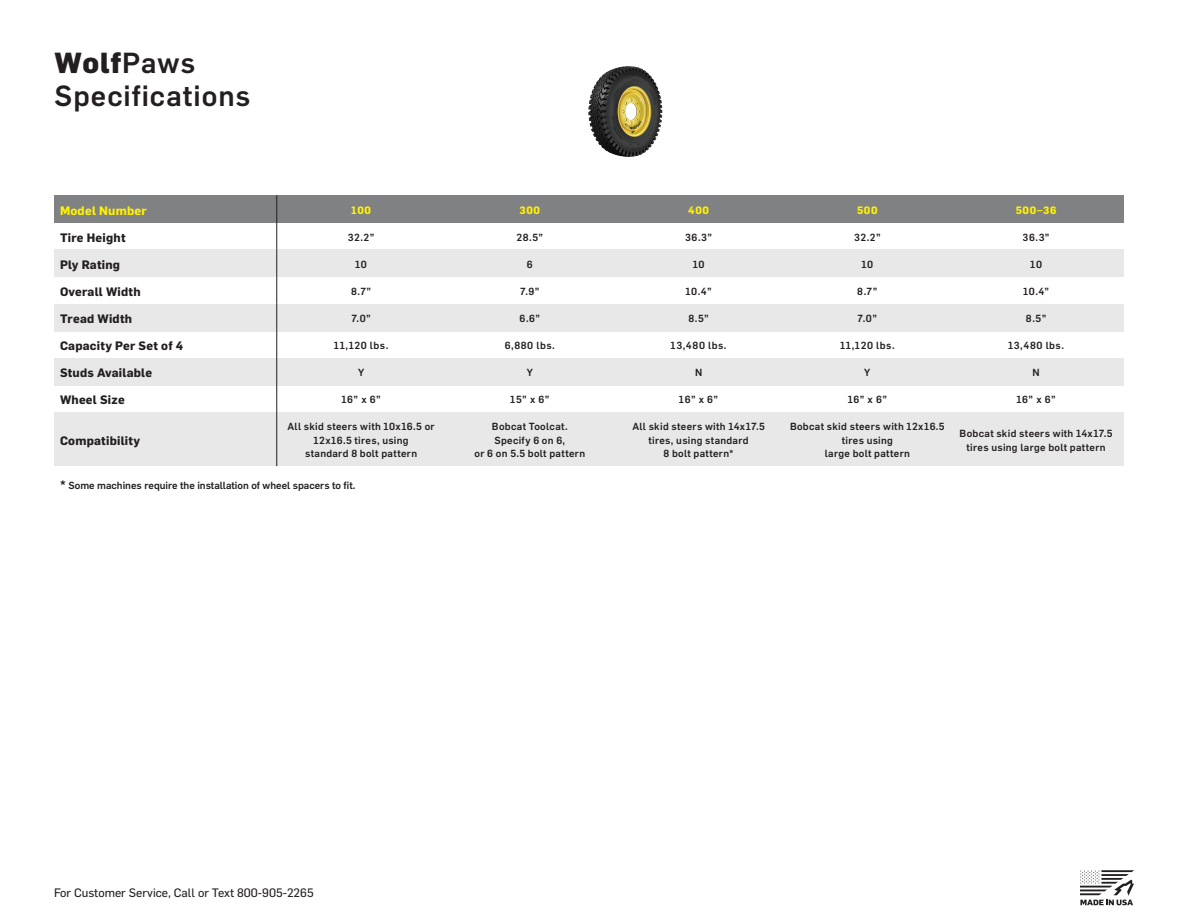
<style>
.page{position:relative;width:1188px;height:918px;background:#fff}
.page>*{position:absolute;margin:0;border:0;box-sizing:border-box;transform-origin:0 0}
.t1{font:500 28.5px/33px "Flama";letter-spacing:.035em;color:#231f20}
.t2{font:700 12px "Flama";letter-spacing:.02em;color:#231f20}
.t3{font:12px "Flama Basic";color:#231f20}
.t4{font:700 12px "Flama";letter-spacing:.02em;color:#fff101}
.t5{font:700 10.5px "Flama";letter-spacing:.06em;color:#fff101}
.t6{font:500 10.2px/13.5px "Flama";letter-spacing:.035em;color:#231f20;text-align:center}
.t7{font:500 10.2px "Flama";color:#231f20}
.s1{font-weight:800}
.s2{font-weight:700;font-size:12px}
</style>
<div class="page">
<svg style="left:1080px;top:870px;width:54px;height:35px"></svg>
<img style="left:588px;top:66px;width:75px;height:91px">
<div style="left:54px;top:195px;width:1069px;height:28px;background:#808183"></div>
<div style="left:54px;top:250px;width:1069px;height:27px;background:#e8e8e9"></div>
<div style="left:54px;top:304px;width:1069px;height:27px;background:#e8e8e9"></div>
<div style="left:54px;top:358px;width:1069px;height:27px;background:#e8e8e9"></div>
<div style="left:54px;top:413px;width:1069px;height:53px;background:#e8e8e9"></div>
<svg style="left:276px;top:195px;width:1px;height:217px"></svg>
<hr style="left:276px;top:412px;width:1px;height:54px;background:#231f20">
<h1 class="t1" style="left:55px;top:44px;width:197px"><span class="s1">Wolf</span>Paws<br>Specifications</h1>
<p class="t4" style="left:60px;top:202px;width:88px">Model Number</p>
<p class="t5" style="left:351px;top:203px;width:21px">100</p>
<p class="t5" style="left:520px;top:203px;width:22px">300</p>
<p class="t5" style="left:688px;top:203px;width:22px">400</p>
<p class="t5" style="left:857px;top:203px;width:22px">500</p>
<p class="t5" style="left:1016px;top:203px;width:42px">500–36</p>
<p class="t2" style="left:60px;top:229px;width:67px">Tire Height</p>
<p class="t6" style="left:348px;top:230px;width:28px">32.2”</p>
<p class="t6" style="left:517px;top:230px;width:28px">28.5”</p>
<p class="t6" style="left:685px;top:230px;width:28px">36.3”</p>
<p class="t6" style="left:854px;top:230px;width:28px">32.2”</p>
<p class="t6" style="left:1023px;top:230px;width:28px">36.3”</p>
<p class="t2" style="left:60px;top:256px;width:62px">Ply Rating</p>
<p class="t6" style="left:355px;top:257px;width:13px">10</p>
<p class="t6" style="left:527px;top:257px;width:7px">6</p>
<p class="t6" style="left:693px;top:257px;width:13px">10</p>
<p class="t6" style="left:861px;top:257px;width:13px">10</p>
<p class="t6" style="left:1030px;top:257px;width:13px">10</p>
<p class="t2" style="left:60px;top:283px;width:82px">Overall Width</p>
<p class="t6" style="left:351px;top:284px;width:22px">8.7”</p>
<p class="t6" style="left:520px;top:284px;width:21px">7.9”</p>
<p class="t6" style="left:686px;top:284px;width:28px">10.4”</p>
<p class="t6" style="left:857px;top:284px;width:22px">8.7”</p>
<p class="t6" style="left:1023px;top:284px;width:28px">10.4”</p>
<p class="t2" style="left:60px;top:310px;width:74px">Tread Width</p>
<p class="t6" style="left:351px;top:311px;width:21px">7.0”</p>
<p class="t6" style="left:520px;top:311px;width:22px">6.6”</p>
<p class="t6" style="left:688px;top:311px;width:22px">8.5”</p>
<p class="t6" style="left:858px;top:311px;width:21px">7.0”</p>
<p class="t6" style="left:1026px;top:311px;width:22px">8.5”</p>
<p class="t2" style="left:60px;top:337px;width:125px">Capacity Per Set of 4</p>
<p class="t6" style="left:334px;top:338px;width:56px">11,120 lbs.</p>
<p class="t6" style="left:505px;top:338px;width:52px">6,880 lbs.</p>
<p class="t6" style="left:671px;top:338px;width:57px">13,480 lbs.</p>
<p class="t6" style="left:840px;top:338px;width:56px">11,120 lbs.</p>
<p class="t6" style="left:1008px;top:338px;width:57px">13,480 lbs.</p>
<p class="t2" style="left:60px;top:364px;width:94px">Studs Available</p>
<p class="t6" style="left:358px;top:365px;width:8px">Y</p>
<p class="t6" style="left:527px;top:365px;width:8px">Y</p>
<p class="t6" style="left:695px;top:365px;width:9px">N</p>
<p class="t6" style="left:864px;top:365px;width:8px">Y</p>
<p class="t6" style="left:1033px;top:365px;width:9px">N</p>
<p class="t2" style="left:60px;top:391px;width:66px">Wheel Size</p>
<p class="t6" style="left:341px;top:392px;width:41px">16” x 6”</p>
<p class="t6" style="left:510px;top:392px;width:41px">15” x 6”</p>
<p class="t6" style="left:679px;top:392px;width:41px">16” x 6”</p>
<p class="t6" style="left:848px;top:392px;width:41px">16” x 6”</p>
<p class="t6" style="left:1016px;top:392px;width:41px">16” x 6”</p>
<p class="t2" style="left:60px;top:432px;width:82px">Compatibility</p>
<p class="t6" style="left:288px;top:419px;width:149px">All skid steers with 10x16.5 or<br>12x16.5 tires, using<br>standard 8 bolt pattern</p>
<p class="t6" style="left:475px;top:419px;width:112px">Bobcat Toolcat.<br>Specify 6 on 6,<br>or 6 on 5.5 bolt pattern</p>
<p class="t6" style="left:632px;top:419px;width:134px">All skid steers with 14x17.5 tires, using standard<br>8 bolt pattern*</p>
<p class="t6" style="left:790px;top:419px;width:156px">Bobcat skid steers with 12x16.5 tires using<br>large bolt pattern</p>
<p class="t6" style="left:960px;top:426px;width:154px">Bobcat skid steers with 14x17.5 tires using large bolt pattern</p>
<p class="t7" style="left:60px;top:478px;width:297px"><span class="s2">*</span> Some machines require the installation of wheel spacers to fit.</p>
<p class="t3" style="left:54px;top:884px;width:261px">For Customer Service, Call or Text 800-905-2265</p>
</div>
